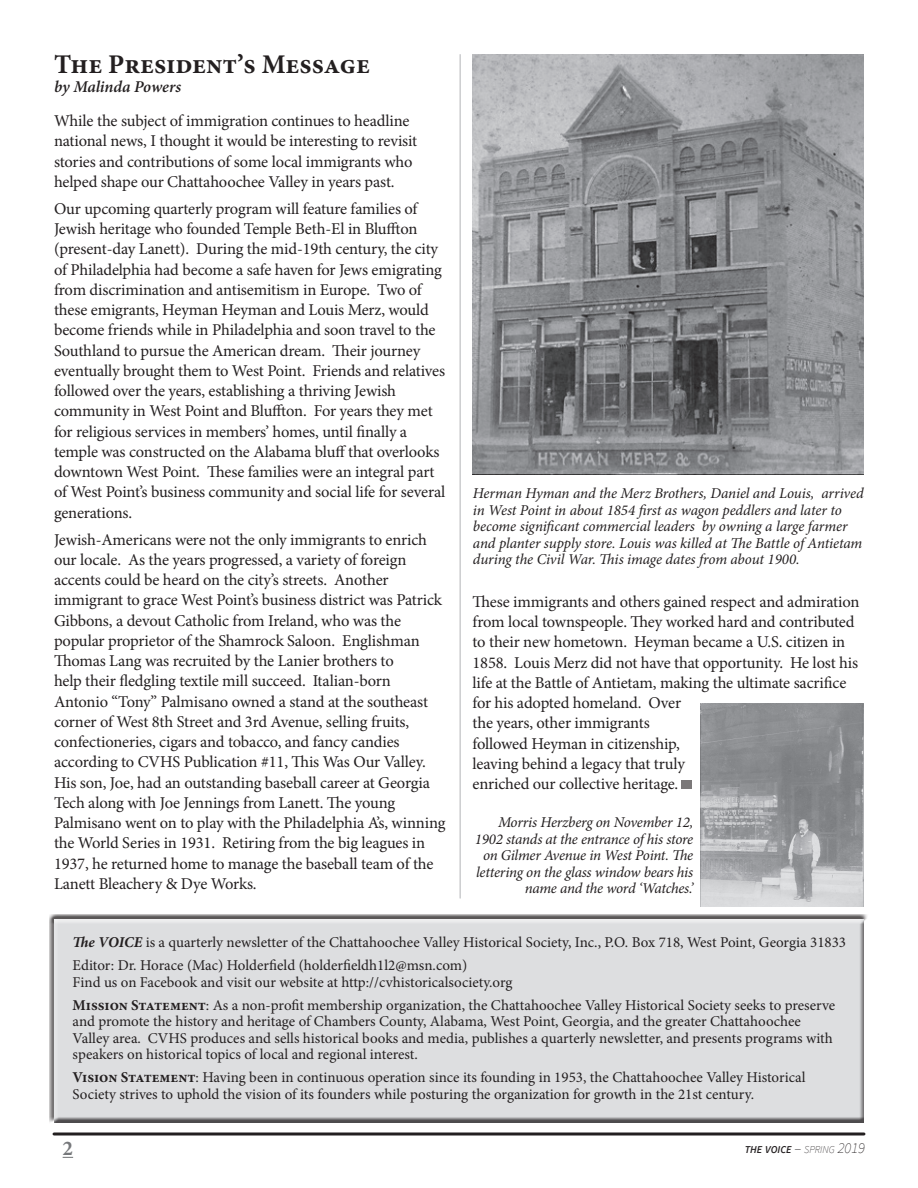
<style>
.page{position:relative;width:918px;height:1188px;background:#fff}
.page>*{position:absolute;margin:0;border:0;box-sizing:border-box;transform-origin:0 0}
.t1{font:700 27px "Minion Pro";color:#231f20}
.t2{font:700 21px "Minion Pro";color:#76787b}
.t3{font:16.5px/20.2px "Minion Pro";letter-spacing:-.01em;color:#231f20}
.t4{font:italic 600 16.5px "Minion Pro";letter-spacing:-.01em;color:#231f20}
.t5{font:15px/16.5px "Minion Pro";color:#231f20}
.t6{font:italic 15px/16.5px "Minion Pro";letter-spacing:-.01em;color:#231f20}
.t7{font:italic 600 10.5px "Source Sans Pro";color:#231f20}
.s1{font-weight:700;font-style:italic}
.s2{font-weight:700}
.s3{font-weight:200;font-size:15px}
.s4{font-weight:200}
</style>
<div class="page">
<svg style="left:54px;top:1132px;width:810px;height:4px;background:#595657"></svg>
<div style="left:49px;top:916px;width:821px;height:212px;background:#231f20;opacity:.75"></div>
<hr style="left:460px;top:55px;width:1px;height:843px;background:#b2b3b7">
<img style="left:472px;top:54px;width:392px;height:421px">
<img style="left:700px;top:704px;width:164px;height:203px">
<div style="left:682px;top:780px;width:10px;height:9px;background:#7b7879"></div>
<p class="t1" style="left:54px;top:45px;width:318px">The President’s Message</p>
<p class="t4" style="left:54px;top:76px;width:129px">by Malinda Powers</p>
<p class="t3" style="left:54px;top:111px;width:365px">While the subject of immigration continues to headline national news, I thought it would be interesting to revisit stories and contributions of some local immigrants who helped shape our Chattahoochee Valley in years past.</p>
<p class="t3" style="left:54px;top:199px;width:393px">Our upcoming quarterly program will feature families of Jewish heritage who founded Temple Beth-El in Bluffton (present-day Lanett). During the mid-19th century, the city of Philadelphia had become a safe haven for Jews emigrating from discrimination and antisemitism in Europe. Two of these emigrants, Heyman Heyman and Louis Merz, would become friends while in Philadelphia and soon travel to the Southland to pursue the American dream. Their journey eventually brought them to West Point. Friends and relatives followed over the years, establishing a thriving Jewish community in West Point and Bluffton. For years they met for religious services in members’ homes, until finally a temple was constructed on the Alabama bluff that overlooks downtown West Point. These families were an integral part of West Point’s business community and social life for several generations.</p>
<p class="t3" style="left:54px;top:529px;width:393px">Jewish-Americans were not the only immigrants to enrich our locale. As the years progressed, a variety of foreign accents could be heard on the city’s streets. Another immigrant to grace West Point’s business district was Patrick Gibbons, a devout Catholic from Ireland, who was the popular proprietor of the Shamrock Saloon. Englishman Thomas Lang was recruited by the Lanier brothers to<br>help their fledgling textile mill succeed. Italian-born Antonio “Tony” Palmisano owned a stand at the southeast corner of West 8th Street and 3rd Avenue, selling fruits, confectioneries, cigars and tobacco, and fancy candies according to CVHS Publication #11, This Was Our Valley.<br>His son, Joe, had an outstanding baseball career at Georgia Tech along with Joe Jennings from Lanett. The young Palmisano went on to play with the Philadelphia A’s, winning the World Series in 1931. Retiring from the big leagues in 1937, he returned home to manage the baseball team of the Lanett Bleachery &amp; Dye Works.</p>
<p class="t6" style="left:473px;top:485px;width:392px">Herman Hyman and the Merz Brothers, Daniel and Louis, arrived in West Point in about 1854 first as wagon peddlers and later to become significant commercial leaders by owning a large farmer and planter supply store. Louis was killed at The Battle of Antietam during the Civil War. This image dates from about 1900.</p>
<p class="t3" style="left:472px;top:591px;width:389px">These immigrants and others gained respect and admiration from local townspeople. They worked hard and contributed to their new hometown. Heyman became a U.S. citizen in 1858. Louis Merz did not have that opportunity. He lost his life at the Battle of Antietam, making the ultimate sacrifice for his adopted homeland. Over<br>the years, other immigrants<br>followed Heyman in citizenship,<br>leaving behind a legacy that truly<br>enriched our collective heritage.</p>
<p class="t6" style="left:475px;top:814px;width:220px;text-align:right">Morris Herzberg on November 12, 1902 stands at the entrance of his store on Gilmer Avenue in West Point. The lettering on the glass window bears his name and the word ‘Watches.’</p>
<p class="t5" style="left:73px;top:934px;width:775px"><span class="s1">The VOICE</span> is a quarterly newsletter of the Chattahoochee Valley Historical Society, Inc., P.O. Box 718, West Point, Georgia 31833</p>
<p class="t5" style="left:73px;top:957px;width:441px">Editor: Dr. Horace (Mac) Holderfield (holderfieldh1l2@msn.com)<br>Find us on Facebook and visit our website at http://cvhistoricalsociety.org</p>
<p class="t5" style="left:73px;top:997px;width:764px"><span class="s2">Mission Statement</span>: As a non-profit membership organization, the Chattahoochee Valley Historical Society seeks to preserve and promote the history and heritage of Chambers County, Alabama, West Point, Georgia, and the greater Chattahoochee Valley area. CVHS produces and sells historical books and media, publishes a quarterly newsletter, and presents programs with speakers on historical topics of local and regional interest.</p>
<p class="t5" style="left:73px;top:1069px;width:735px"><span class="s2">Vision Statement</span>: Having been in continuous operation since its founding in 1953, the Chattahoochee Valley Historical<br>Society strives to uphold the vision of its founders while posturing the organization for growth in the 21st century.</p>
<p class="t2" style="left:63px;top:1134px;width:12px">2</p>
<p class="t7" style="left:745px;top:1143px;width:122px">THE VOICE <span class="s3">–</span> <span class="s4">SPRING</span> <span class="s3">2019</span></p>
</div>
